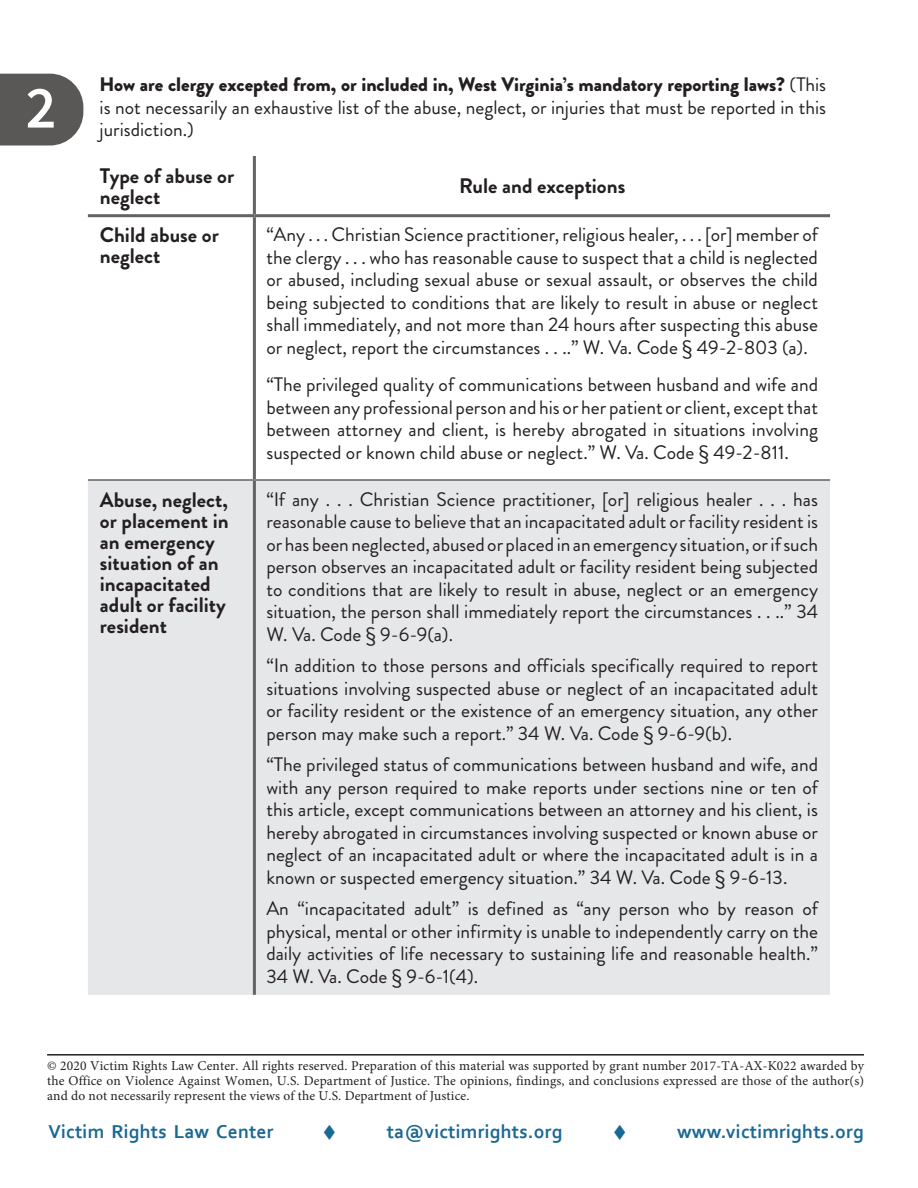
<style>
.page{position:relative;width:918px;height:1188px;background:#fff}
.page>*{position:absolute;margin:0;border:0;box-sizing:border-box;transform-origin:0 0}
.t1{font:600 60px "Source Sans Pro";color:#fff}
.Table_Subtitle_Left{font:700 21px/21px "Brandon Grotesque";color:#231f20}
.Table_Subtitle{font:700 21px "Brandon Grotesque";color:#231f20}
.Table_Paragraph_Text{font:19.5px/22.5px "Brandon Grotesque";color:#231f20;text-align:justify}
.Answer{font:19.5px/22.5px "Brandon Grotesque";color:#231f20;text-align:justify}
.VRLC_Footer{font:700 19.5px "Corbel";letter-spacing:.01em;color:#1a6894}
.VRLC_Footer-2{font:19.5px "Cambria";color:#1a6894}
.Copyright{font:13.5px/15px "Minion Pro";letter-spacing:.01em;color:#231f20;text-align:justify}
.s1{font-weight:900}
</style>
<div class="page">
<div style="left:88px;top:481px;width:742px;height:514px;background:#e6e7e9"></div>
<hr style="left:253px;top:156px;width:3px;height:58px;background:#636366">
<hr style="left:88px;top:214px;width:166px;height:3px;background:#636366">
<hr style="left:254px;top:214px;width:576px;height:3px;background:#636366">
<hr style="left:253px;top:217px;width:3px;height:262px;background:#636366">
<hr style="left:253px;top:481px;width:3px;height:514px;background:#636366">
<hr style="left:88px;top:479px;width:166px;height:2px;background:#636366">
<hr style="left:254px;top:479px;width:576px;height:2px;background:#636366">
<svg style="left:0;top:74px;width:83px;height:72px;background:#676464"></svg>
<hr style="left:47px;top:1054px;width:817px;height:2px;background:#231f20">
<p class="t1" style="left:26px;top:68px;width:32px">2</p>
<p class="Answer" style="left:100px;top:74px;width:728px"><span class="s1">How are clergy excepted from, or included in, West Virginia’s mandatory reporting laws?</span> (This is not necessarily an exhaustive list of the abuse, neglect, or injuries that must be reported in this jurisdiction.)</p>
<p class="Table_Subtitle_Left" style="left:100px;top:165px;width:136px">Type of abuse or neglect</p>
<p class="Table_Subtitle" style="left:459px;top:171px;width:168px">Rule and exceptions</p>
<p class="Table_Subtitle_Left" style="left:100px;top:225px;width:120px">Child abuse or neglect</p>
<p class="Table_Paragraph_Text" style="left:266px;top:224px;width:553px">“Any . . . Christian Science practitioner, religious healer, . . . [or] member of the clergy . . . who has reasonable cause to suspect that a child is neglected or abused, including sexual abuse or sexual assault, or observes the child being subjected to conditions that are likely to result in abuse or neglect shall immediately, and not more than 24 hours after suspecting this abuse or neglect, report the circumstances . . ..” W. Va. Code § 49-2-803 (a).</p>
<p class="Table_Paragraph_Text" style="left:266px;top:374px;width:553px">“The privileged quality of communications between husband and wife and between any professional person and his or her patient or client, except that between attorney and client, is hereby abrogated in situations involving suspected or known child abuse or neglect.” W. Va. Code § 49-2-811.</p>
<p class="Table_Subtitle_Left" style="left:100px;top:489px;width:130px">Abuse, neglect, or placement in an emergency situation of an incapacitated adult or facility resident</p>
<p class="Table_Paragraph_Text" style="left:266px;top:488px;width:553px">“If any . . . Christian Science practitioner, [or] religious healer . . . has reasonable cause to believe that an incapacitated adult or facility resident is or has been neglected, abused or placed in an emergency situation, or if such person observes an incapacitated adult or facility resident being subjected to conditions that are likely to result in abuse, neglect or an emergency situation, the person shall immediately report the circumstances . . ..” 34<br>W. Va. Code § 9-6-9(a).</p>
<p class="Table_Paragraph_Text" style="left:266px;top:654px;width:553px">“In addition to those persons and officials specifically required to report situations involving suspected abuse or neglect of an incapacitated adult or facility resident or the existence of an emergency situation, any other person may make such a report.” 34 W. Va. Code § 9-6-9(b).</p>
<p class="Table_Paragraph_Text" style="left:266px;top:753px;width:553px">“The privileged status of communications between husband and wife, and with any person required to make reports under sections nine or ten of this article, except communications between an attorney and his client, is hereby abrogated in circumstances involving suspected or known abuse or neglect of an incapacitated adult or where the incapacitated adult is in a known or suspected emergency situation.” 34 W. Va. Code § 9-6-13.</p>
<p class="Table_Paragraph_Text" style="left:266px;top:898px;width:553px">An “incapacitated adult” is defined as “any person who by reason of physical, mental or other infirmity is unable to independently carry on the daily activities of life necessary to sustaining life and reasonable health.” 34 W. Va. Code § 9-6-1(4).</p>
<p class="Copyright" style="left:47px;top:1059px;width:819px">© 2020 Victim Rights Law Center. All rights reserved. Preparation of this material was supported by grant number 2017-TA-AX-K022 awarded by the Office on Violence Against Women, U.S. Department of Justice. The opinions, findings, and conclusions expressed are those of the author(s) and do not necessarily represent the views of the U.S. Department of Justice.</p>
<p class="VRLC_Footer" style="left:49px;top:1120px;width:227px">Victim Rights Law Center</p>
<p class="VRLC_Footer-2" style="left:323px;top:1120px;width:15px">♦</p>
<p class="VRLC_Footer" style="left:387px;top:1120px;width:177px">ta@victimrights.org</p>
<p class="VRLC_Footer-2" style="left:613px;top:1120px;width:15px">♦</p>
<p class="VRLC_Footer" style="left:677px;top:1120px;width:188px">www.victimrights.org</p>
</div>
